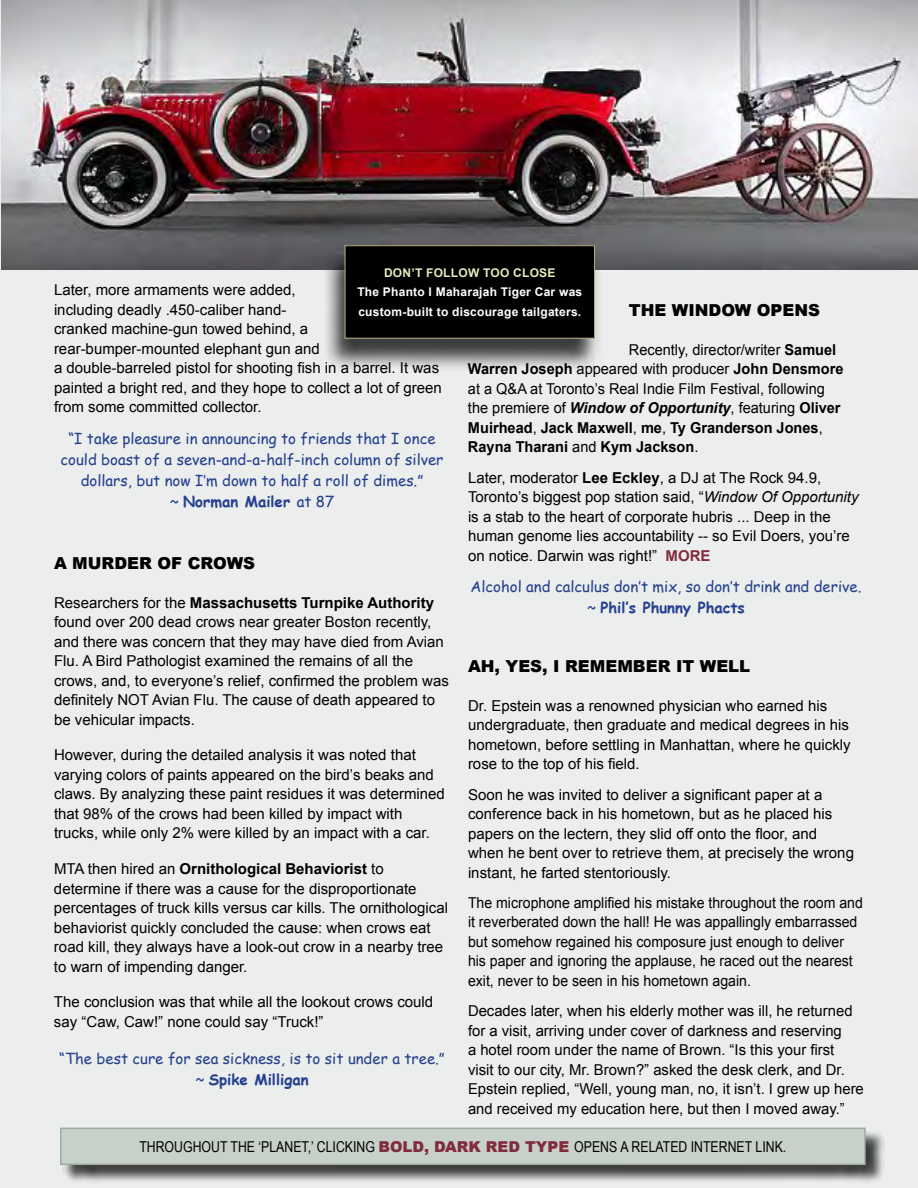
<style>
.page{position:relative;width:918px;height:1188px;background:#ebeeec}
.page>*{position:absolute;margin:0;border:0;box-sizing:border-box;transform-origin:0 0}
.t1{font:900 16.5px "Arial";color:#000}
.t2{font:15px/19.5px "Arial";color:#000}
.t3{font:15px/21px "Comic Sans MS";color:#25408f;text-align:center}
.t4{font:15px/19.5px "Arial";color:#000;scale:.94 1}
.t5{font:15px "Arial Narrow";color:#000}
.t6{font:700 12px/19.5px "Arial";letter-spacing:.02em;color:#fff}
.t7{font:700 12px "Arial";letter-spacing:.02em;color:#e0ecb9}
.s1{font-weight:700}
.s2{font-weight:700;font-style:italic}
.s3{font-style:italic}
.s4{font-weight:700;color:#802c3d}
.s5{font-family:"Arial";font-weight:900;color:#802c3d}
</style>
<div class="page">
<img style="left:2px;top:0;width:916px;height:269px">
<div style="left:322px;top:250px;width:280px;height:122px;background:#000;opacity:.75"></div>
<div style="left:345px;top:246px;width:250px;height:92px;background:#000"></div>
<div style="left:345px;top:245px;width:250px;height:94px;border:1px solid #b6aa83"></div>
<div style="left:62px;top:1130px;width:823px;height:54px;background:#000;opacity:.75"></div>
<div style="left:61px;top:1128px;width:804px;height:36px;background:#c7d0c9"></div>
<div style="left:60px;top:1128px;width:806px;height:37px;border:2px solid #9daca1"></div>
<p class="t7" style="left:384px;top:265px;width:173px">DON’T FOLLOW TOO CLOSE</p>
<p class="t6" style="left:357px;top:283px;width:226px">The Phanto I Maharajah Tiger Car was custom-built to discourage tailgaters.</p>
<p class="t2" style="left:54px;top:281px;width:389px">Later, more armaments were added,<br>including deadly .450-caliber hand-<br>cranked machine-gun towed behind, a rear-bumper-mounted elephant gun and<br>a double-barreled pistol for shooting fish in a barrel. It was painted a bright red, and they hope to collect a lot of green from some committed collector.</p>
<p class="t3" style="left:61px;top:428px;width:384px">“I take pleasure in announcing to friends that I once could boast of a seven-and-a-half-inch column of silver dollars, but now I’m down to half a roll of dimes.”<br>~ <span class="s1">Norman Mailer</span> at 87</p>
<p class="t1" style="left:629px;top:301px;width:193px">THE WINDOW OPENS</p>
<p class="t2" style="left:468px;top:340px;width:377px;text-indent:161px">Recently, director/writer <span class="s1">Samuel Warren Joseph</span> appeared with producer <span class="s1">John Densmore </span>at a Q&amp;A at Toronto’s Real Indie Film Festival, following the premiere of <span class="s2">Window of Opportunity</span>, featuring <span class="s1">Oliver Muirhead</span>, <span class="s1">Jack Maxwell</span>, <span class="s1">me</span>, <span class="s1">Ty Granderson Jones</span>, <span class="s1">Rayna Tharani</span> and <span class="s1">Kym Jackson</span>.</p>
<p class="t2" style="left:468px;top:468px;width:392px">Later, moderator <span class="s1">Lee Eckley</span>, a DJ at The Rock 94.9, Toronto’s biggest pop station said, “<span class="s3">Window Of Opportunity </span>is a stab to the heart of corporate hubris ... Deep in the human genome lies accountability -- so Evil Doers, you’re on notice. Darwin was right!” <span class="s4">MORE</span></p>
<p class="t3" style="left:470px;top:576px;width:393px">Alcohol and calculus don’t mix, so don’t drink and derive. ~ <span class="s1">Phil’s Phunny Phacts</span></p>
<p class="t1" style="left:54px;top:554px;width:203px">A MURDER OF CROWS</p>
<p class="t2" style="left:54px;top:593px;width:396px">Researchers for the <span class="s1">Massachusetts Turnpike Authority </span>found over 200 dead crows near greater Boston recently, and there was concern that they may have died from Avian Flu. A Bird Pathologist examined the remains of all the crows, and, to everyone’s relief, confirmed the problem was definitely NOT Avian Flu. The cause of death appeared to be vehicular impacts.</p>
<p class="t2" style="left:54px;top:746px;width:392px">However, during the detailed analysis it was noted that varying colors of paints appeared on the bird’s beaks and claws. By analyzing these paint residues it was determined that 98% of the crows had been killed by impact with trucks, while only 2% were killed by an impact with a car.</p>
<p class="t2" style="left:54px;top:859px;width:396px">MTA then hired an <span class="s1">Ornithological Behaviorist</span> to determine if there was a cause for the disproportionate percentages of truck kills versus car kills. The ornithological behaviorist quickly concluded the cause: when crows eat road kill, they always have a look-out crow in a nearby tree to warn of impending danger.</p>
<p class="t2" style="left:54px;top:992px;width:381px">The conclusion was that while all the lookout crows could say “Caw, Caw!” none could say “Truck!”</p>
<p class="t3" style="left:59px;top:1048px;width:387px">“The best cure for sea sickness, is to sit under a tree.” ~ <span class="s1">Spike Milligan</span></p>
<p class="t1" style="left:468px;top:657px;width:284px">AH, YES, I REMEMBER IT WELL</p>
<p class="t2" style="left:468px;top:696px;width:384px">Dr. Epstein was a renowned physician who earned his undergraduate, then graduate and medical degrees in his hometown, before settling in Manhattan, where he quickly rose to the top of his field.</p>
<p class="t2" style="left:468px;top:785px;width:388px">Soon he was invited to deliver a significant paper at a conference back in his hometown, but as he placed his papers on the lectern, they slid off onto the floor, and when he bent over to retrieve them, at precisely the wrong instant, he farted stentoriously.</p>
<p class="t4" style="left:468px;top:893px;width:422px">The microphone amplified his mistake throughout the room and it reverberated down the hall! He was appallingly embarrassed but somehow regained his composure just enough to deliver his paper and ignoring the applause, he raced out the nearest exit, never to be seen in his hometown again.</p>
<p class="t2" style="left:468px;top:1001px;width:397px">Decades later, when his elderly mother was ill, he returned for a visit, arriving under cover of darkness and reserving<br>a hotel room under the name of Brown. “Is this your first<br>visit to our city, Mr. Brown?” asked the desk clerk, and Dr.<br>Epstein replied, “Well, young man, no, it isn’t. I grew up here and received my education here, but then I moved away.”</p>
<p class="t5" style="left:139px;top:1136px;width:648px">THROUGHOUT THE ‘PLANET,’ CLICKING <span class="s5">BOLD, DARK RED TYPE</span> OPENS A RELATED INTERNET LINK.</p>
</div>
